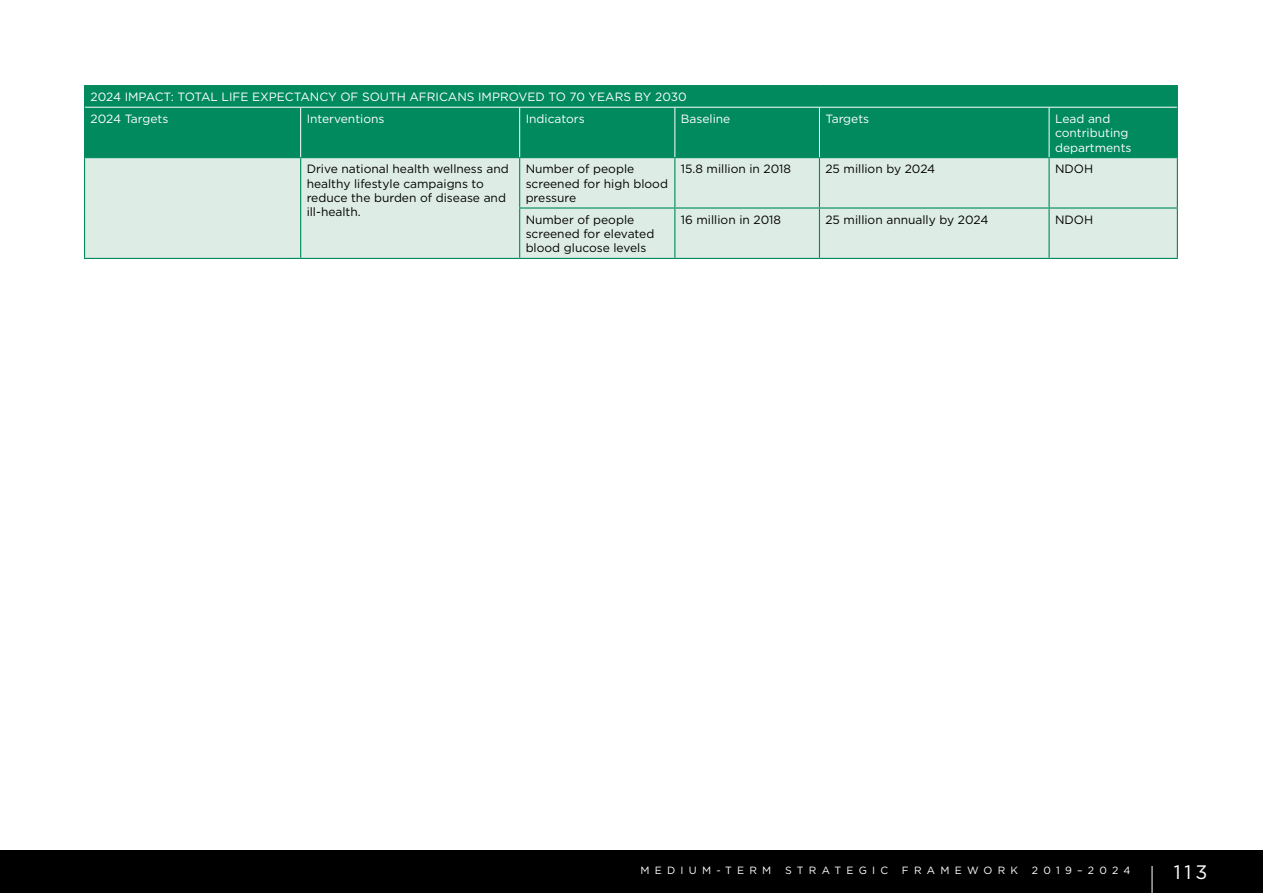
<style>
.page{position:relative;width:1263px;height:893px;background:#fff}
.page>*{position:absolute;margin:0;border:0;box-sizing:border-box;transform-origin:0 0}
.t1{font:19.5px "Gotham";color:#fff}
.t2{font:12px/14.4px "Gotham";color:#000}
.t3{font:12px/14.4px "Gotham";color:#fff}
.t4{font:10.5px "Gotham";letter-spacing:.5em;color:#fff}
</style>
<div class="page">
<div style="left:0;top:850px;width:1263px;height:43px;background:#000"></div>
<svg style="left:1152px;top:866px;width:1px;height:27px"></svg>
<div style="left:85px;top:86px;width:1092px;height:71px;background:#008a5e"></div>
<div style="left:85px;top:158px;width:1092px;height:100px;background:#ddece5"></div>
<hr style="left:84px;top:85px;width:217px;height:1px;background:#008a5e">
<svg style="left:84px;top:86px;width:1px;height:21px"></svg>
<hr style="left:301px;top:85px;width:219px;height:1px;background:#008a5e">
<hr style="left:520px;top:85px;width:155px;height:1px;background:#008a5e">
<hr style="left:675px;top:85px;width:144px;height:1px;background:#008a5e">
<hr style="left:819px;top:85px;width:230px;height:1px;background:#008a5e">
<hr style="left:1049px;top:85px;width:129px;height:1px;background:#008a5e">
<svg style="left:1177px;top:86px;width:1px;height:21px"></svg>
<hr style="left:84px;top:107px;width:1px;height:50px;background:#008a5e">
<hr style="left:1177px;top:107px;width:1px;height:50px;background:#008a5e">
<hr style="left:84px;top:157px;width:217px;height:1px;background:#008a5e">
<hr style="left:84px;top:158px;width:1px;height:50px;background:#008a5e">
<hr style="left:301px;top:157px;width:219px;height:1px;background:#008a5e">
<hr style="left:300px;top:158px;width:1px;height:50px;background:#008a5e">
<hr style="left:520px;top:157px;width:155px;height:1px;background:#008a5e">
<hr style="left:519px;top:158px;width:1px;height:49px;background:#008a5e">
<hr style="left:675px;top:157px;width:144px;height:1px;background:#008a5e">
<hr style="left:674px;top:158px;width:1px;height:49px;background:#008a5e">
<hr style="left:819px;top:157px;width:230px;height:1px;background:#008a5e">
<hr style="left:819px;top:158px;width:1px;height:49px;background:#008a5e">
<hr style="left:1049px;top:157px;width:129px;height:1px;background:#008a5e">
<hr style="left:1048px;top:158px;width:2px;height:49px;background:#008a5e">
<hr style="left:1177px;top:158px;width:1px;height:49px;background:#008a5e">
<hr style="left:84px;top:208px;width:1px;height:50px;background:#008a5e">
<hr style="left:300px;top:208px;width:1px;height:50px;background:#008a5e">
<hr style="left:519px;top:207px;width:156px;height:2px;background:#008a5e">
<hr style="left:519px;top:209px;width:1px;height:49px;background:#008a5e">
<hr style="left:675px;top:207px;width:144px;height:2px;background:#008a5e">
<hr style="left:674px;top:209px;width:1px;height:49px;background:#008a5e">
<hr style="left:819px;top:207px;width:230px;height:2px;background:#008a5e">
<hr style="left:819px;top:209px;width:1px;height:49px;background:#008a5e">
<hr style="left:1049px;top:207px;width:129px;height:2px;background:#008a5e">
<hr style="left:1048px;top:209px;width:2px;height:49px;background:#008a5e">
<hr style="left:1177px;top:209px;width:1px;height:49px;background:#008a5e">
<hr style="left:84px;top:258px;width:217px;height:1px;background:#008a5e">
<hr style="left:301px;top:258px;width:219px;height:1px;background:#008a5e">
<hr style="left:520px;top:258px;width:155px;height:1px;background:#008a5e">
<hr style="left:675px;top:258px;width:144px;height:1px;background:#008a5e">
<hr style="left:819px;top:258px;width:230px;height:1px;background:#008a5e">
<hr style="left:1049px;top:258px;width:129px;height:1px;background:#008a5e">
<hr style="left:85px;top:107px;width:216px;height:1px;background:#fff">
<hr style="left:301px;top:107px;width:219px;height:1px;background:#fff">
<hr style="left:300px;top:108px;width:1px;height:49px;background:#fff">
<hr style="left:520px;top:107px;width:155px;height:1px;background:#fff">
<hr style="left:519px;top:108px;width:1px;height:49px;background:#fff">
<hr style="left:675px;top:107px;width:144px;height:1px;background:#fff">
<hr style="left:674px;top:108px;width:1px;height:49px;background:#fff">
<hr style="left:819px;top:107px;width:230px;height:1px;background:#fff">
<hr style="left:819px;top:108px;width:1px;height:49px;background:#fff">
<hr style="left:1049px;top:107px;width:128px;height:1px;background:#fff">
<hr style="left:1049px;top:108px;width:1px;height:49px;background:#fff">
<p class="t3" style="left:91px;top:86px;width:598px;line-height:21.6px">2024 IMPACT: TOTAL LIFE EXPECTANCY OF SOUTH AFRICANS IMPROVED TO 70 YEARS BY 2030<br>2024 Targets</p>
<p class="t3" style="left:307px;top:111px;width:79px">Interventions</p>
<p class="t3" style="left:526px;top:111px;width:61px">Indicators</p>
<p class="t3" style="left:681px;top:111px;width:51px">Baseline</p>
<p class="t3" style="left:825px;top:111px;width:45px">Targets</p>
<p class="t3" style="left:1055px;top:111px;width:78px">Lead and contributing departments</p>
<p class="t2" style="left:307px;top:162px;width:204px">Drive national health wellness and healthy lifestyle campaigns to reduce the burden of disease and ill-health.</p>
<p class="t2" style="left:526px;top:162px;width:144px">Number of people screened for high blood pressure</p>
<p class="t2" style="left:681px;top:162px;width:112px">15.8 million in 2018</p>
<p class="t2" style="left:825px;top:162px;width:111px">25 million by 2024</p>
<p class="t2" style="left:1055px;top:162px;width:40px">NDOH</p>
<p class="t2" style="left:526px;top:212px;width:130px">Number of people screened for elevated blood glucose levels</p>
<p class="t2" style="left:681px;top:212px;width:102px">16 million in 2018</p>
<p class="t2" style="left:825px;top:212px;width:164px">25 million annually by 2024</p>
<p class="t2" style="left:1055px;top:212px;width:40px">NDOH</p>
<p class="t4" style="left:640px;top:864px;width:132px">MEDIUM-TERM</p>
<p class="t4" style="left:785px;top:864px;width:105px">STRATEGIC</p>
<p class="t4" style="left:902px;top:864px;width:118px">FRAMEWORK</p>
<p class="t4" style="left:1032px;top:864px;width:100px">2019–2024</p>
<h1 class="t1" style="left:1174px;top:859px;width:35px">113</h1>
</div>
